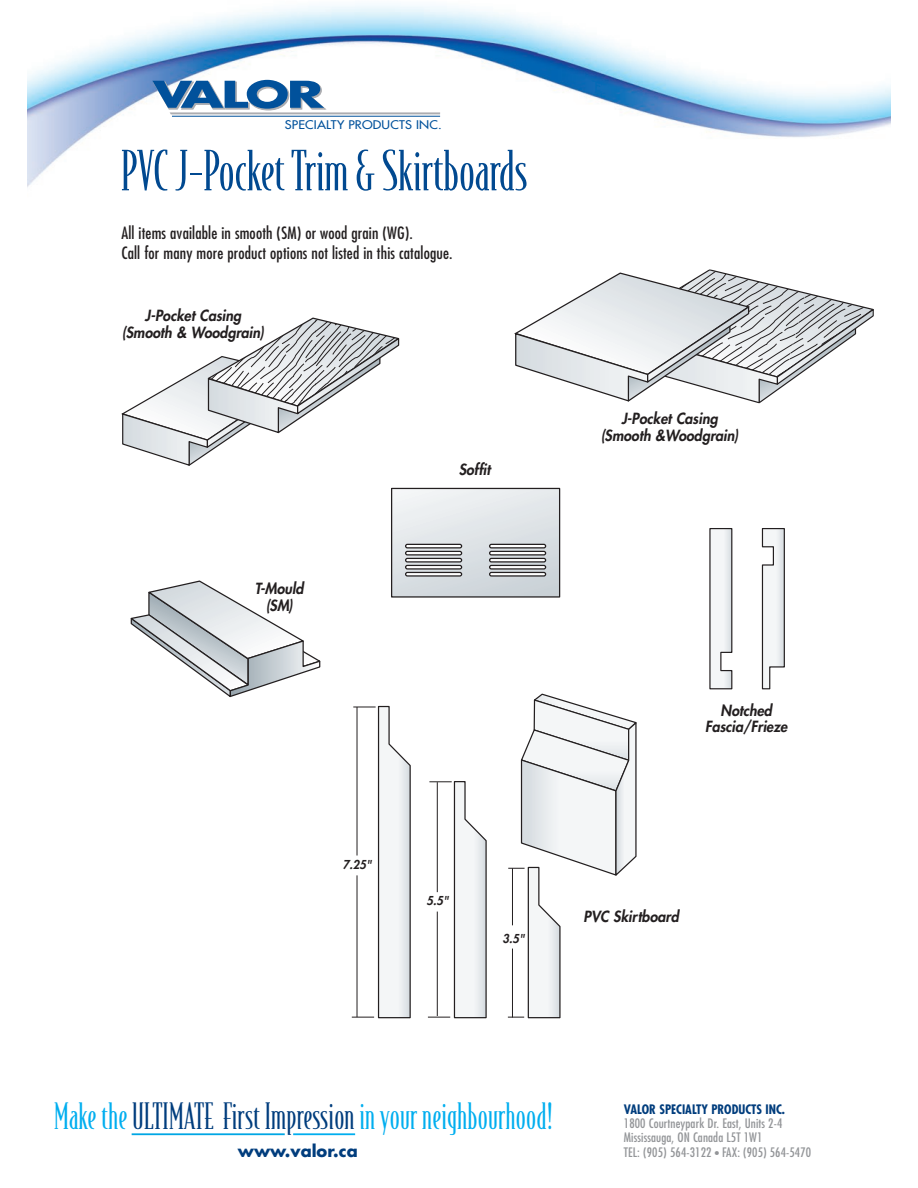
<style>
.page{position:relative;width:918px;height:1188px;background:#fff}
.page>*{position:absolute;margin:0;border:0;box-sizing:border-box;transform-origin:0 0}
.t1{font:300 52.5px "Bodega Serif";letter-spacing:-.005em;color:#014990;scale:1.1 1}
.t2{font:300 34.5px "Bodega Serif";letter-spacing:.005em;color:#00aeef;scale:1.05 1}
.t3{font:condensed 16.5px/19.5px "Futura";letter-spacing:.01em;color:#231f20}
.t4{font:700 16.2px "Futura";color:#013d7d}
.t5{font:italic 800 15px/16.5px "Futura";color:#231f20;text-align:center;scale:.95 1}
.t6{font:condensed 12.75px/14.5px "Futura";letter-spacing:.01em;color:#939598}
.t7{font:700 condensed 12.75px "Futura";color:#013d7d}
.t8{font:italic 800 12px "Futura";color:#231f20;scale:.96 1}
.t9{font:11.7px "Futura";letter-spacing:.015em;color:#01519b;scale:1.1 1}
.s1{color:#013d7d}
.s2{font-size:10.5px}
</style>
<div class="page">
<img style="left:27px;top:5px;width:864px;height:182px">
<svg style="left:152px;top:80px;width:288px;height:34px"></svg>
<hr style="left:172px;top:116px;width:268px;height:1px;background:#01519b">
<svg style="left:352px;top:705px;width:59px;height:313px"></svg>
<svg style="left:428px;top:781px;width:59px;height:237px"></svg>
<svg style="left:508px;top:694px;width:129px;height:324px"></svg>
<hr style="left:132px;top:1133px;width:153px;height:2px;background:#00a6e4">
<hr style="left:293px;top:1133px;width:62px;height:2px;background:#00aeef">
<svg style="left:131px;top:580px;width:189px;height:117px"></svg>
<svg style="left:761px;top:528px;width:24px;height:161px"></svg>
<svg style="left:709px;top:528px;width:24px;height:161px"></svg>
<svg style="left:391px;top:488px;width:169px;height:110px;background:#cbced1"></svg>
<svg style="left:121px;top:318px;width:278px;height:148px"></svg>
<svg style="left:514px;top:269px;width:360px;height:135px"></svg>
<p class="t9" style="left:285px;top:117px;width:144px">SPECIALTY PRODUCTS INC.</p>
<h1 class="t1" style="left:121px;top:141px;width:371px">PVC J-Pocket Trim &amp; Skirtboards</h1>
<p class="t3" style="left:122px;top:223px;width:333px">All items available in smooth (SM) or wood grain (WG).<br>Call for many more product options not listed in this catalogue.</p>
<p class="t5" style="left:122px;top:307px;width:151px">J-Pocket Casing (Smooth &amp; Woodgrain)</p>
<p class="t5" style="left:255px;top:580px;width:53px">T-Mould (SM)</p>
<p class="t5" style="left:459px;top:461px;width:35px">Soffit</p>
<p class="t8" style="left:343px;top:857px;width:32px">7.25"</p>
<p class="t8" style="left:427px;top:892px;width:25px">5.5"</p>
<p class="t8" style="left:502px;top:931px;width:25px">3.5"</p>
<p class="t5" style="left:601px;top:410px;width:146px">J-Pocket Casing (Smooth &amp;Woodgrain)</p>
<p class="t5" style="left:705px;top:702px;width:88px">Notched<br>Fascia/Frieze</p>
<p class="t5" style="left:584px;top:908px;width:102px">PVC Skirtboard</p>
<h2 class="t2" style="left:54px;top:1097px;width:476px">Make the<span class="s1">Ultimate First Impression</span>in your neighbourhood!</h2>
<p class="t4" style="left:238px;top:1140px;width:121px">www.valor.ca</p>
<p class="t7" style="left:624px;top:1101px;width:163px">VALOR SPECIALTY PRODUCTS INC.</p>
<p class="t6" style="left:624px;top:1116px;width:189px">1800 Courtneypark Dr. East, Units 2-4<br>Mississauga, ON Canada L5T 1W1<br>TEL: (905) 564-3122 <span class="s2">•</span> FAX: (905) 564-5470</p>
</div>
